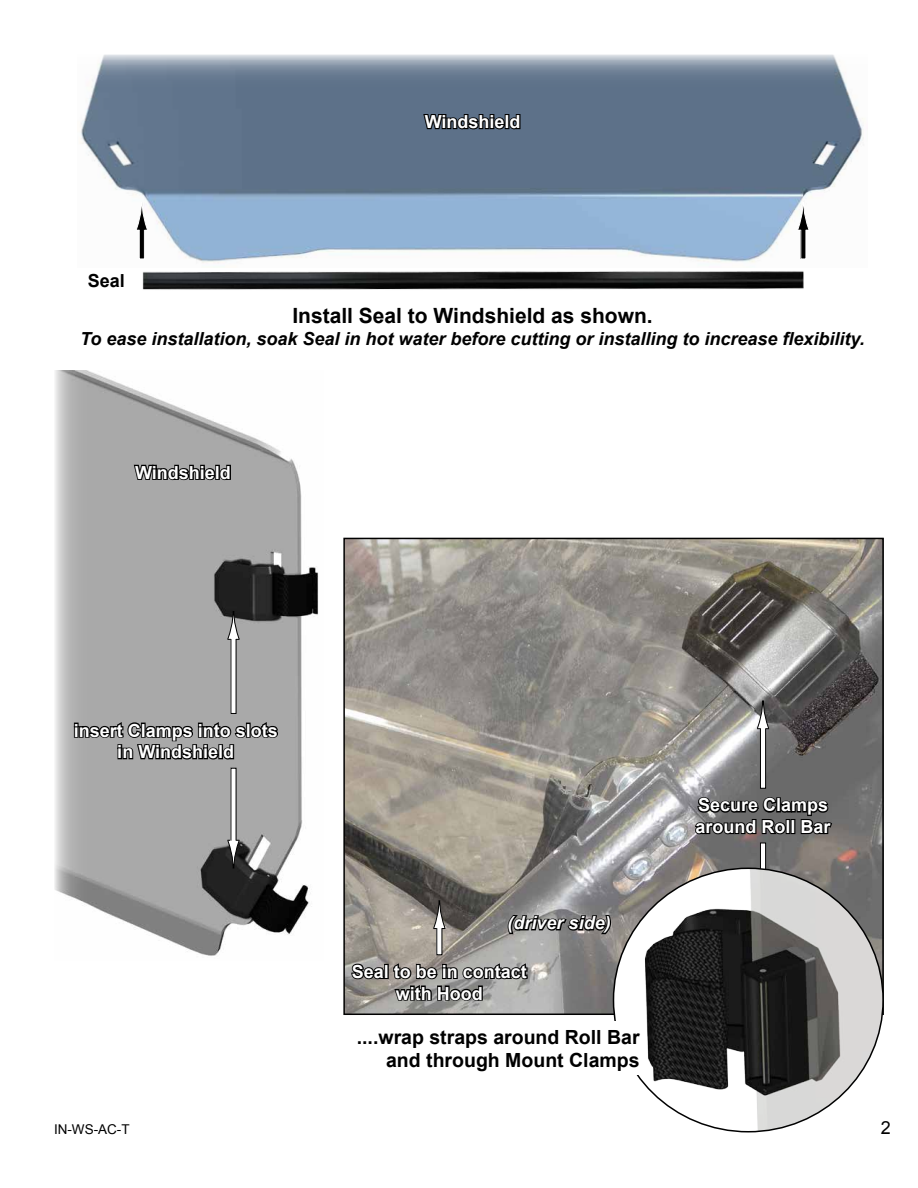
<style>
.page{position:relative;width:918px;height:1188px;background:#fff}
.page>*{position:absolute;margin:0;border:0;box-sizing:border-box;transform-origin:0 0}
.t1{font:700 21px "Arial";color:#000}
.t2{font:700 19.5px/23.4px "Arial";color:#000;text-align:right}
.t3{font:700 18px/21.6px "Arial";color:#fff;text-align:center}
.t4{font:italic 700 18px "Arial";color:#000}
.t5{font:italic 700 18px "Arial";color:#fff}
.t6{font:700 18px "Arial";color:#000}
.t7{font:18px "Arial";color:#000}
.t8{font:13.5px "Arial";color:#000}
</style>
<div class="page">
<img style="left:80px;top:54px;width:784px;height:209px">
<svg style="left:422px;top:110px;width:100px;height:24px;background:#313c49"></svg>
<img style="left:142px;top:271px;width:662px;height:19px">
<img style="left:346px;top:541px;width:535px;height:471px">
<svg style="left:350px;top:959px;width:179px;height:46px;background:#6f6e6b"></svg>
<div style="left:437px;top:928px;width:5px;height:27px;background:#fff"></div>
<svg style="left:433px;top:901px;width:13px;height:28px"></svg>
<svg style="left:506px;top:914px;width:107px;height:21px;background:#4b4a4a"></svg>
<svg style="left:693px;top:792px;width:141px;height:44px;background:#403f40"></svg>
<div style="left:760px;top:728px;width:6px;height:60px;background:#fff"></div>
<div style="left:760px;top:728px;width:6px;height:61px;border:1px solid #000"></div>
<svg style="left:756px;top:701px;width:14px;height:28px"></svg>
<div style="left:760px;top:843px;width:6px;height:132px;background:#fff"></div>
<div style="left:760px;top:843px;width:6px;height:132px;border:1px solid #000"></div>
<img style="left:614px;top:868px;width:269px;height:264px">
<div style="left:353px;top:1021px;width:287px;height:54px;background:#fff"></div>
<svg style="left:640px;top:1024px;width:3px;height:50px"></svg>
<div style="left:801px;top:230px;width:5px;height:29px;background:#000"></div>
<svg style="left:797px;top:202px;width:13px;height:29px"></svg>
<div style="left:139px;top:230px;width:5px;height:29px;background:#000"></div>
<div style="left:139px;top:229px;width:6px;height:30px;border:1px solid #fff"></div>
<svg style="left:135px;top:202px;width:13px;height:29px"></svg>
<img style="left:54px;top:371px;width:264px;height:585px">
<svg style="left:74px;top:718px;width:206px;height:46px;background:#6d6d6d"></svg>
<div style="left:231px;top:639px;width:5px;height:74px;background:#fff"></div>
<svg style="left:227px;top:612px;width:13px;height:28px"></svg>
<div style="left:231px;top:768px;width:5px;height:73px;background:#fff"></div>
<svg style="left:227px;top:840px;width:13px;height:29px"></svg>
<svg style="left:132px;top:460px;width:100px;height:25px;background:#5d5d5d"></svg>
<p class="t6" style="left:88px;top:269px;width:39px">Seal</p>
<p class="t3" style="left:425px;top:111px;width:97px">Windshield</p>
<p class="t1" style="left:292px;top:301px;width:362px">Install Seal to Windshield as shown.</p>
<p class="t4" style="left:80px;top:327px;width:786px">To ease installation, soak Seal in hot water before cutting or installing to increase flexibility.</p>
<p class="t3" style="left:135px;top:462px;width:97px">Windshield</p>
<p class="t3" style="left:74px;top:720px;width:206px">insert Clamps into slots in Windshield</p>
<p class="t5" style="left:508px;top:911px;width:105px">(driver side)</p>
<p class="t3" style="left:352px;top:961px;width:177px">Seal to be in contact with Hood</p>
<p class="t2" style="left:357px;top:1026px;width:284px">....wrap straps around Roll Bar and through Mount Clamps</p>
<p class="t3" style="left:696px;top:795px;width:137px;text-align:left">Secure Clamps around Roll Bar</p>
<p class="t8" style="left:54px;top:1120px;width:77px">IN-WS-AC-T</p>
<p class="t7" style="left:881px;top:1116px;width:12px">2</p>
</div>
